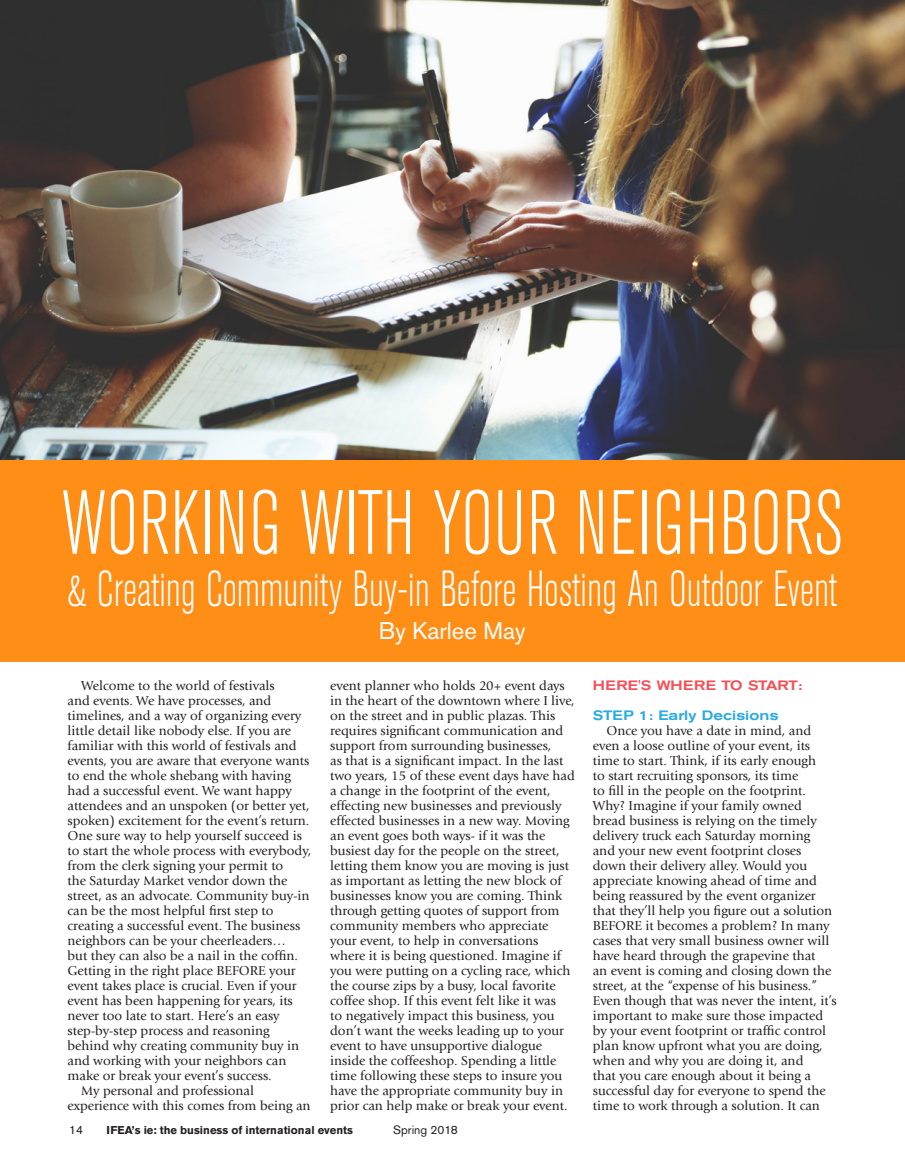
<style>
.page{position:relative;width:905px;height:1175px;background:#fff}
.page>*{position:absolute;margin:0;border:0;box-sizing:border-box;transform-origin:0 0}
.t1{font:300 condensed 90px "Akzidenz Grotesk BE";letter-spacing:.015em;color:#fff;scale:.89 1}
.t2{font:300 condensed 50.25px "Akzidenz Grotesk BE";color:#fff;scale:.89 1}
.t3{font:24px "Akzidenz Grotesk BE";color:#fff}
.t4{font:13.5px/15px "Giovanni";color:#231f20}
.t5{font:500 expanded 13.5px "Akzidenz Grotesk BE";color:#29abe3;scale:.96 1}
.t6{font:500 expanded 13.5px "Akzidenz Grotesk BE";letter-spacing:.02em;color:#f25259;scale:.96 1}
.t7{font:12px "Akzidenz Grotesk BE";color:#231f20}
.t8{font:700 11.25px "Akzidenz Grotesk BE";color:#231f20}
</style>
<div class="page">
<div style="left:0;top:0;width:904px;height:661px;background:#ff8e16"></div>
<img style="left:0;top:0;width:904px;height:459px">
<h1 class="t1" style="left:61px;top:474px;width:880px">WORKING WITH YOUR NEIGHBORS</h1>
<h2 class="t2" style="left:67px;top:561px;width:866px">&amp; Creating Community Buy-in Before Hosting An Outdoor Event</h2>
<h3 class="t3" style="left:379px;top:616px;width:148px">By Karlee May</h3>
<p class="t4" style="left:81px;top:678px;width:195px">Welcome to the world of festivals</p>
<p class="t4" style="left:68px;top:693px;width:205px">and events. We have processes, and</p>
<p class="t4" style="left:68px;top:708px;width:235px">timelines, and a way of organizing every</p>
<p class="t4" style="left:68px;top:723px;width:225px">little detail like nobody else. If you are</p>
<p class="t4" style="left:68px;top:738px;width:230px">familiar with this world of festivals and</p>
<p class="t4" style="left:68px;top:753px;width:243px">events, you are aware that everyone wants</p>
<p class="t4" style="left:68px;top:768px;width:225px">to end the whole shebang with having</p>
<p class="t4" style="left:68px;top:783px;width:226px">had a successful event. We want happy</p>
<p class="t4" style="left:68px;top:798px;width:244px">attendees and an unspoken (or better yet,</p>
<p class="t4" style="left:68px;top:813px;width:243px">spoken) excitement for the event’s return.</p>
<p class="t4" style="left:68px;top:828px;width:236px">One sure way to help yourself succeed is</p>
<p class="t4" style="left:68px;top:843px;width:245px">to start the whole process with everybody,</p>
<p class="t4" style="left:68px;top:858px;width:217px">from the clerk signing your permit to</p>
<p class="t4" style="left:68px;top:873px;width:221px">the Saturday Market vendor down the</p>
<p class="t4" style="left:68px;top:888px;width:243px">street, as an advocate. Community buy-in</p>
<p class="t4" style="left:68px;top:903px;width:207px">can be the most helpful first step to</p>
<p class="t4" style="left:68px;top:918px;width:234px">creating a successful event. The business</p>
<p class="t4" style="left:68px;top:933px;width:220px">neighbors can be your cheerleaders…</p>
<p class="t4" style="left:68px;top:948px;width:232px">but they can also be a nail in the coffin.</p>
<p class="t4" style="left:68px;top:963px;width:230px">Getting in the right place BEFORE your</p>
<p class="t4" style="left:68px;top:978px;width:230px">event takes place is crucial. Even if your</p>
<p class="t4" style="left:68px;top:993px;width:227px">event has been happening for years, its</p>
<p class="t4" style="left:68px;top:1008px;width:213px">never too late to start. Here’s an easy</p>
<p class="t4" style="left:68px;top:1023px;width:204px">step-by-step process and reasoning</p>
<p class="t4" style="left:68px;top:1038px;width:233px">behind why creating community buy in</p>
<p class="t4" style="left:68px;top:1053px;width:220px">and working with your neighbors can</p>
<p class="t4" style="left:68px;top:1068px;width:206px">make or break your event’s success.</p>
<p class="t4" style="left:81px;top:1083px;width:174px">My personal and professional</p>
<p class="t4" style="left:68px;top:1098px;width:245px">experience with this comes from being an</p>
<p class="t4" style="left:330px;top:678px;width:246px">event planner who holds 20+ event days in the heart of the downtown where I live, on the street and in public plazas. This requires significant communication and support from surrounding businesses,<br>as that is a significant impact. In the last two years, 15 of these event days have had a change in the footprint of the event, effecting new businesses and previously effected businesses in a new way. Moving an event goes both ways- if it was the busiest day for the people on the street, letting them know you are moving is just as important as letting the new block of businesses know you are coming. Think through getting quotes of support from community members who appreciate your event, to help in conversations where it is being questioned. Imagine if you were putting on a cycling race, which the course zips by a busy, local favorite coffee shop. If this event felt like it was<br>to negatively impact this business, you don’t want the weeks leading up to your event to have unsupportive dialogue inside the coffeeshop. Spending a little time following these steps to insure you have the appropriate community buy in prior can help make or break your event.</p>
<p class="t6" style="left:592px;top:677px;width:220px">HERE'S WHERE TO START:</p>
<p class="t5" style="left:592px;top:707px;width:195px">STEP 1: Early Decisions</p>
<p class="t4" style="left:592px;top:723px;width:245px;text-indent:14px">Once you have a date in mind, and even a loose outline of your event, its time to start. Think, if its early enough<br>to start recruiting sponsors, its time<br>to fill in the people on the footprint.<br>Why? Imagine if your family owned bread business is relying on the timely delivery truck each Saturday morning<br>and your new event footprint closes down their delivery alley. Would you appreciate knowing ahead of time and being reassured by the event organizer that they’ll help you figure out a solution BEFORE it becomes a problem? In many cases that very small business owner will have heard through the grapevine that<br>an event is coming and closing down the street, at the “expense of his business.” Even though that was never the intent, it’s important to make sure those impacted by your event footprint or traffic control plan know upfront what you are doing, when and why you are doing it, and<br>that you care enough about it being a successful day for everyone to spend the time to work through a solution. It can</p>
<p class="t7" style="left:69px;top:1123px;width:15px">14</p>
<p class="t8" style="left:107px;top:1124px;width:248px">IFEA’s ie: the business of international events</p>
<p class="t7" style="left:393px;top:1123px;width:66px">Spring 2018</p>
</div>
